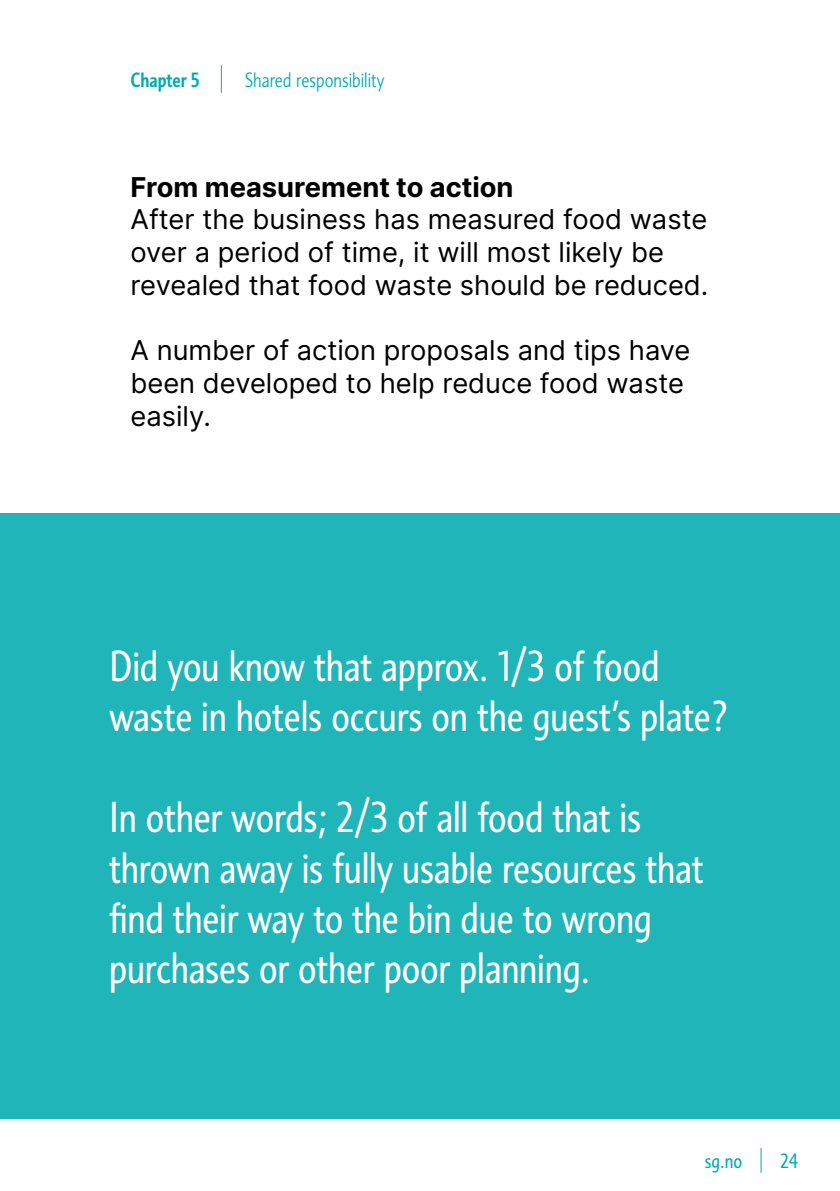
<style>
.page{position:relative;width:840px;height:1191px;background:#fff}
.page>*{position:absolute;margin:0;border:0;box-sizing:border-box;transform-origin:0 0}
.t1{font:condensed 42px/50.4px "Informa Pro";letter-spacing:-.005em;color:#fff}
.t2{font:27.2px/32.8px "Inter";color:#000}
.t3{font:700 27.2px "Inter";color:#000}
.t4{font:300 condensed 20px "Informa Pro";color:#00abb0}
.t5{font:500 condensed 20px "Informa Pro";color:#00abb0}
.t6{font:condensed 20px "Informa Pro";color:#00abb0}
</style>
<div class="page">
<svg style="left:760px;top:1147px;width:1px;height:25px"></svg>
<svg style="left:221px;top:65px;width:1px;height:28px"></svg>
<div style="left:0;top:513px;width:839px;height:606px;background:#1fb5b9"></div>
<p class="t5" style="left:130px;top:67px;width:70px">Chapter 5</p>
<p class="t4" style="left:244px;top:67px;width:141px">Shared responsibility</p>
<p class="t3" style="left:130px;top:167px;width:384px">From measurement to action</p>
<p class="t2" style="left:130px;top:202px;width:579px">After the business has measured food waste over a period of time, it will most likely be revealed that food waste should be reduced.</p>
<p class="t2" style="left:130px;top:333px;width:561px">A number of action proposals and tips have been developed to help reduce food waste easily.</p>
<p class="t1" style="left:109px;top:640px;width:621px">Did you know that approx. 1/3 of food waste in hotels occurs on the guest’s plate?</p>
<p class="t1" style="left:109px;top:791px;width:595px">In other words; 2/3 of all food that is thrown away is fully usable resources that find their way to the bin due to wrong purchases or other poor planning.</p>
<p class="t6" style="left:704px;top:1148px;width:39px">sg.no</p>
<p class="t6" style="left:780px;top:1148px;width:20px">24</p>
</div>
